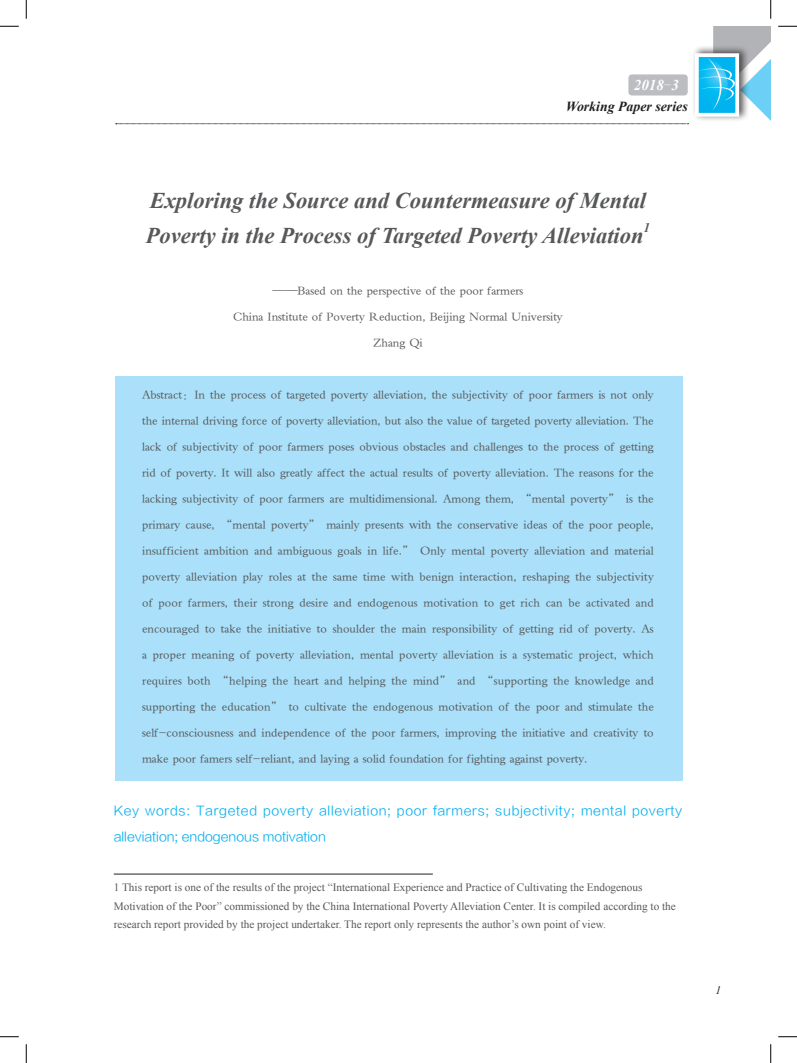
<style>
.page{position:relative;width:797px;height:1063px;background:#fff}
.page>*{position:absolute;margin:0;border:0;box-sizing:border-box;transform-origin:0 0}
.t1{font:italic 700 22.5px/34.4px "Times New Roman";color:#57585a}
.t2{font:italic 700 15px "Times New Roman";color:#fff}
.t3{font:italic 700 13.88px "Times New Roman";color:#231f20}
.t4{font:italic 700 13.12px "Times New Roman";color:#57585a}
.t5{font:12.5px/26px "FZXKTK GBK1 0";color:#57585a;text-align:center}
.t6{font:12.5px/26px "FZLTXIHJW GB1 0";letter-spacing:.055em;color:#00aeef}
.t7{font:11.25px/18.8px "Times New Roman";color:#57585a}
.t8{font:italic 11.25px "Times New Roman";color:#231f20}
.s1{font-family:"Sim Sun";font-weight:400;font-style:normal}
</style>
<div class="page">
<svg style="left:116px;top:26px;width:654px;height:99px"></svg>
<div style="left:628px;top:74px;width:59px;height:21px;background:#bcbdc0;border-radius:4px"></div>
<div style="left:115px;top:376px;width:567px;height:405px;background:#aae0f9"></div>
<hr style="left:114px;top:873px;width:319px;height:1px;background:#231f20">
<svg style="left:0;top:25px;width:19px;height:2px"></svg>
<svg style="left:778px;top:25px;width:19px;height:2px"></svg>
<svg style="left:0;top:1036px;width:19px;height:1px"></svg>
<svg style="left:778px;top:1036px;width:19px;height:1px"></svg>
<svg style="left:25px;top:0;width:2px;height:19px"></svg>
<svg style="left:25px;top:1044px;width:2px;height:18px"></svg>
<svg style="left:770px;top:0;width:1px;height:19px"></svg>
<svg style="left:770px;top:1044px;width:1px;height:18px"></svg>
<p class="t2" style="left:634px;top:74px;width:46px">2018<span class="s1">-</span>3</p>
<p class="t3" style="left:565px;top:97px;width:123px">Working Paper series</p>
<h1 class="t1" style="left:146px;top:183px;width:502px">Exploring the Source and Countermeasure of Mental<br>Poverty in the Process of Targeted Poverty Alleviation</h1>
<p class="t4" style="left:643px;top:218px;width:8px">1</p>
<p class="t5" style="left:233px;top:278px;width:331px">——Based on the perspective of the poor farmers<br>China Institute of Poverty Reduction, Beijing Normal University<br>Zhang Qi</p>
<p class="t5" style="left:142px;top:382px;width:513px;text-align:justify">Abstract：In the process of targeted poverty alleviation, the subjectivity of poor farmers is not only the internal driving force of poverty alleviation, but also the value of targeted poverty alleviation. The lack of subjectivity of poor farmers poses obvious obstacles and challenges to the process of getting rid of poverty. It will also greatly affect the actual results of poverty alleviation. The reasons for the lacking subjectivity of poor farmers are multidimensional. Among them, “mental poverty” is the primary cause, “mental poverty” mainly presents with the conservative ideas of the poor people, insufficient ambition and ambiguous goals in life.” Only mental poverty alleviation and material poverty alleviation play roles at the same time with benign interaction, reshaping the subjectivity of poor farmers, their strong desire and endogenous motivation to get rich can be activated and encouraged to take the initiative to shoulder the main responsibility of getting rid of poverty. As a proper meaning of poverty alleviation, mental poverty alleviation is a systematic project, which requires both “helping the heart and helping the mind” and “supporting the knowledge and supporting the education” to cultivate the endogenous motivation of the poor and stimulate the self-consciousness and independence of the poor farmers, improving the initiative and creativity to make poor famers self-reliant, and laying a solid foundation for fighting against poverty.</p>
<p class="t6" style="left:114px;top:798px;width:570px">Key words: Targeted poverty alleviation; poor farmers; subjectivity; mental poverty alleviation; endogenous motivation</p>
<p class="t7" style="left:114px;top:877px;width:563px">1 This report is one of the results of the project “International Experience and Practice of Cultivating the Endogenous<br>Motivation of the Poor” commissioned by the China International Poverty Alleviation Center. It is compiled according to the research report provided by the project undertaker. The report only represents the author’s own point of view.</p>
<p class="t8" style="left:715px;top:982px;width:7px">1</p>
</div>
